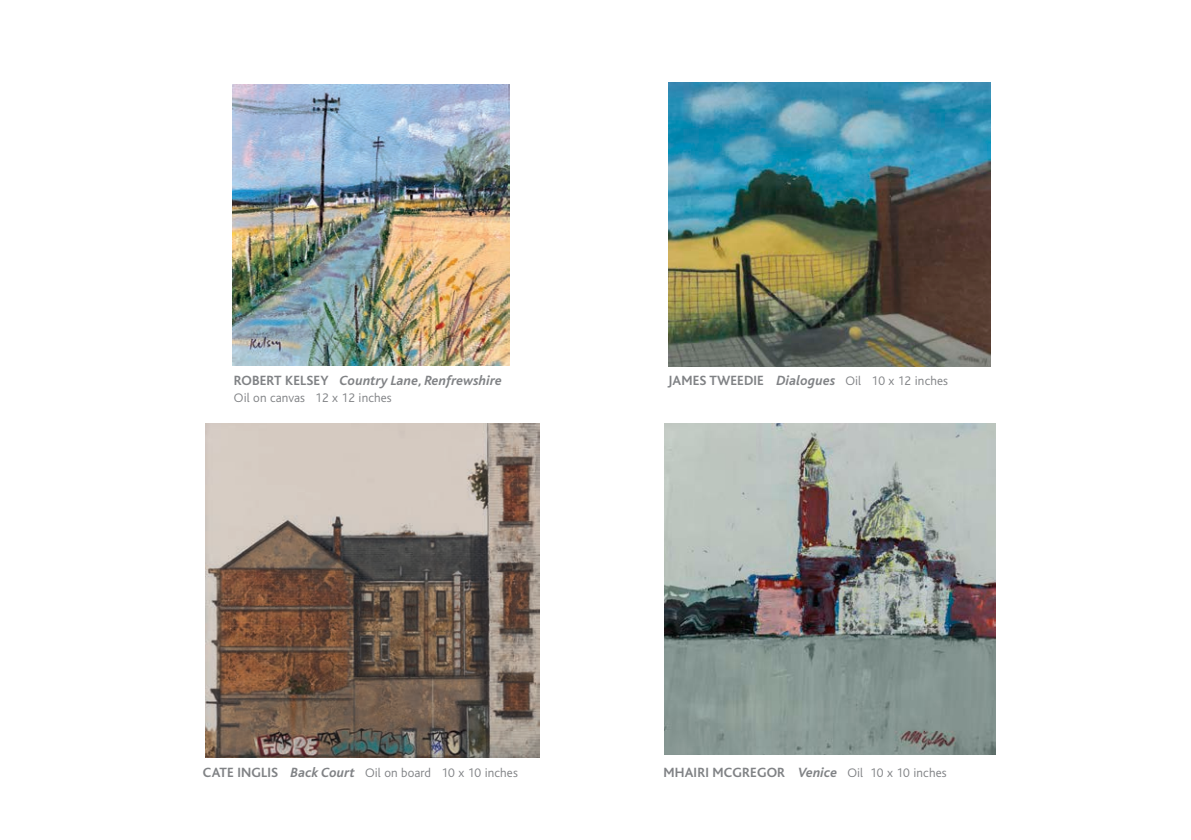
<style>
.page{position:relative;width:1191px;height:840px;background:#fff}
.page>*{position:absolute;margin:0;border:0;box-sizing:border-box;transform-origin:0 0}
.t1{font:italic 700 14px "Bliss";letter-spacing:.01em;color:#808285}
.t2{font:700 14px "Bliss";letter-spacing:.01em;color:#808285}
.t3{font:300 13px "Bliss";letter-spacing:.01em;color:#808285}
.s1{font-style:normal}
.s2{font-weight:700;font-size:14px}
.s3{font-weight:700;font-style:italic;font-size:14px}
.s4{font-style:italic}
.s5{font-weight:300;font-size:13px}
</style>
<div class="page">
<img style="left:233px;top:84px;width:277px;height:281px">
<img style="left:206px;top:423px;width:333px;height:333px">
<img style="left:668px;top:82px;width:322px;height:284px">
<img style="left:664px;top:423px;width:331px;height:331px">
<p class="t1" style="left:234px;top:373px;width:269px"><span class="s1">ROBERT KELSEY</span> Country Lane, Renfrewshire</p>
<p class="t3" style="left:234px;top:390px;width:159px">Oil on canvas 12 x 12 inches</p>
<p class="t3" style="left:203px;top:765px;width:317px"><span class="s2">CATE INGLIS</span> <span class="s3">Back Court</span> Oil on board 10 x 10 inches</p>
<p class="t3" style="left:668px;top:374px;width:282px"><span class="s2">JAMES TWEEDIE</span> <span class="s3">Dialogues</span> Oil 10 x 12 inches</p>
<p class="t2" style="left:663px;top:764px;width:285px">MHAIRI MCGREGOR <span class="s4">Venice</span> <span class="s5">Oil 10 x 10 inches</span></p>
</div>
